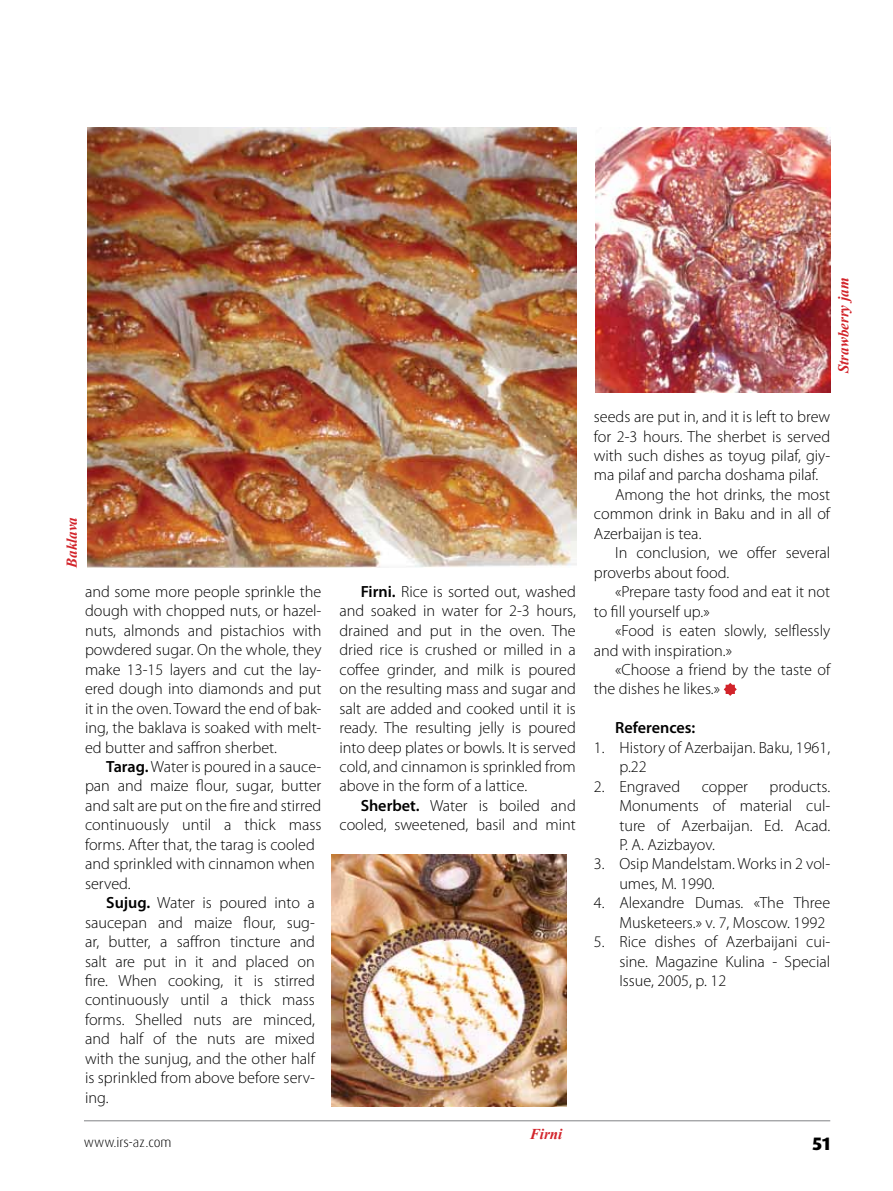
<style>
.page{position:relative;width:893px;height:1191px;background:#fff}
.page>*{position:absolute;margin:0;border:0;box-sizing:border-box;transform-origin:0 0}
.t1{font:800 18px "Dax Pro";color:#000}
.t2{font:300 16.2px/19.5px "Myriad Pro";color:#000;text-align:justify}
.t3{font:600 16.2px "Myriad Pro";color:#000}
.t4{font:italic 700 15px "Times New Roman";color:#d2232a}
.t5{font:300 13.5px "Dax Pro";color:#000}
.s1{font-weight:600}
</style>
<div class="page">
<hr style="left:84px;top:1120px;width:746px;height:1px;background:#808285">
<svg style="left:724px;top:683px;width:13px;height:13px"></svg>
<img style="left:88px;top:128px;width:488px;height:440px">
<img style="left:332px;top:855px;width:235px;height:251px">
<img style="left:595px;top:128px;width:235px;height:265px">
<p class="t4" style="left:61px;top:568px;width:52px;rotate:-90deg">Baklava</p>
<p class="t2" style="left:85px;top:582px;width:238px">and some more people sprinkle the dough with chopped nuts, or hazel&shy;nuts, almonds and pistachios with powdered sugar. On the whole, they make 13-15 layers and cut the lay&shy;ered dough into diamonds and put it in the oven. Toward the end of bak&shy;ing, the baklava is soaked with melt&shy;ed butter and saffron sherbet.</p>
<p class="t2" style="left:85px;top:757px;width:238px;text-align:left;text-indent:21px"><span class="s1">Tarag.</span> Water is poured in a sauce&shy;pan and maize flour, sugar, butter and salt are put on the fire and stirred continuously until a thick mass forms. After that, the tarag is cooled and sprinkled with cinnamon when served.</p>
<p class="t2" style="left:85px;top:893px;width:231px;text-indent:21px"><span class="s1">Sujug.</span> Water is poured into a saucepan and maize flour, sug&shy;ar, butter, a saffron tincture and salt are put in it and placed on fire. When cooking, it is stirred continuously until a thick mass forms. Shelled nuts are minced, and half of the nuts are mixed with the sunjug, and the other half is sprinkled from above before serv&shy;ing.</p>
<p class="t2" style="left:339px;top:582px;width:238px;text-indent:21px"><span class="s1">Firni.</span> Rice is sorted out, washed and soaked in water for 2-3 hours, drained and put in the oven. The dried rice is crushed or milled in a coffee grinder, and milk is poured on the resulting mass and sugar and salt are added and cooked until it is ready. The resulting jelly is poured into deep plates or bowls. I t is served cold, and cinnamon is sprinkled from above in the form of a lattice.</p>
<p class="t2" style="left:339px;top:796px;width:238px;text-align:right"><span class="s1">Sherbet.</span> Water is boiled and cooled, sweetened, basil and mint</p>
<p class="t4" style="left:833px;top:373px;width:97px;rotate:-90deg">Strawberry jam</p>
<p class="t2" style="left:594px;top:407px;width:238px">seeds are put in, and it is left to brew</p>
<p class="t2" style="left:594px;top:427px;width:238px">for 2-3 hours. The sherbet is served</p>
<p class="t2" style="left:594px;top:446px;width:238px">with such dishes as toyug pilaf, giy-</p>
<p class="t2" style="left:594px;top:465px;width:226px">ma pilaf and parcha doshama pilaf.</p>
<p class="t2" style="left:615px;top:485px;width:217px">Among the hot drinks, the most</p>
<p class="t2" style="left:594px;top:504px;width:238px">common drink in Baku and in all of</p>
<p class="t2" style="left:594px;top:524px;width:109px">Azerbaijan is tea.</p>
<p class="t2" style="left:615px;top:543px;width:217px">I n conclusion, we offer several</p>
<p class="t2" style="left:594px;top:563px;width:137px">proverbs about food.</p>
<p class="t2" style="left:615px;top:582px;width:217px">«Prepare tasty food and eat it not</p>
<p class="t2" style="left:594px;top:602px;width:117px">to fill yourself up.»</p>
<p class="t2" style="left:615px;top:621px;width:217px">«Food is eaten slowly, selflessly</p>
<p class="t2" style="left:594px;top:640px;width:140px">and with inspiration.»</p>
<p class="t2" style="left:615px;top:660px;width:217px">«Choose a friend by the taste of</p>
<p class="t2" style="left:594px;top:679px;width:128px">the dishes he likes.»</p>
<p class="t3" style="left:615px;top:717px;width:82px">References:</p>
<p class="t2" style="left:619px;top:738px;width:212px;text-indent:-26px">1. History of Azerbaijan. Baku, 1961, p.22</p>
<p class="t2" style="left:594px;top:776px;width:88px">2. Engraved</p>
<p class="t2" style="left:702px;top:776px;width:48px">copper</p>
<p class="t2" style="left:619px;top:776px;width:212px;text-indent:150px">products.<br>Monuments of material cul&shy;ture of Azerbaijan. Ed. Acad.<br>P. A. Azizbayov.</p>
<p class="t2" style="left:619px;top:854px;width:212px;text-indent:-26px">3. Osip Mandelstam. Works in 2 vol&shy;umes, M. 1990.</p>
<p class="t2" style="left:619px;top:893px;width:212px;text-indent:-26px">4. Alexandre Dumas. «The Three<br>Musketeers.» v. 7, Moscow. 1992</p>
<p class="t2" style="left:619px;top:932px;width:212px;text-indent:-26px">5. Rice dishes of Azerbaijani cui&shy;sine. Magazine Kulina - Special I ssue, 2005, p. 12</p>
<p class="t4" style="left:530px;top:1123px;width:34px">Firni</p>
<p class="t5" style="left:84px;top:1133px;width:89px">www.irs-az.com</p>
<p class="t1" style="left:812px;top:1131px;width:19px">51</p>
</div>
